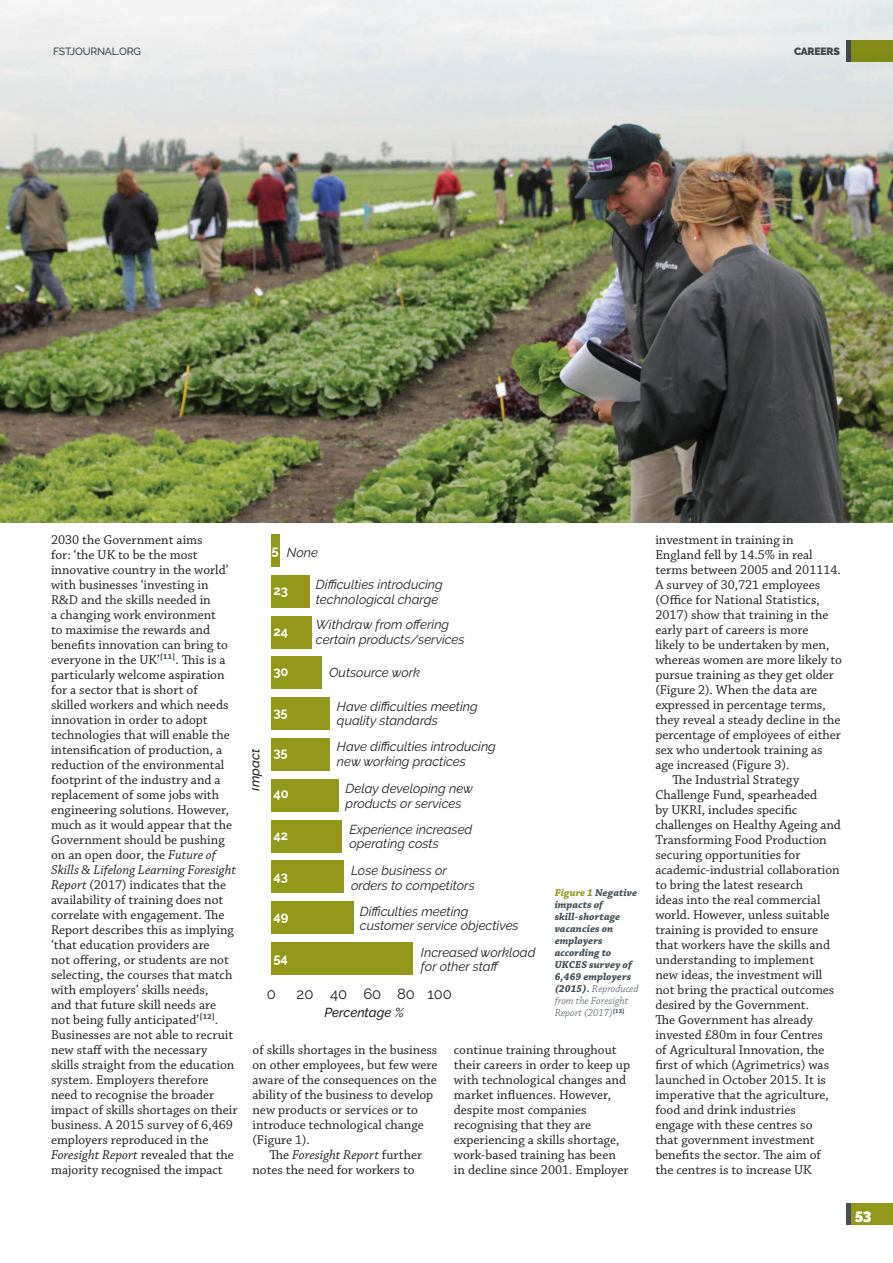
<style>
.page{position:relative;width:893px;height:1263px;background:#fff}
.page>*{position:absolute;margin:0;border:0;box-sizing:border-box;transform-origin:0 0}
.t1{font:900 15px "Raleway";color:#fff}
.t2{font:14.85px "Raleway";color:#231f20}
.Body_serif{font:13.5px/15px "Chaparral Pro";color:#231f20}
.Body_serif_no_indent{font:13.5px/15px "Chaparral Pro";color:#231f20}
.t3{font:italic 12.9px/14.9px "Raleway";color:#231f20}
.t4{font:700 12.9px "Raleway";color:#fff}
.t5{font:italic 500 12.9px "Raleway";color:#231f20}
.Caption_grey{font:10.5px/12px "Chaparral Pro Bold It Capt";color:#445056}
.t6{font:500 10.5px "Raleway";letter-spacing:-.025em;color:#445056}
.t7{font:900 10.5px "Raleway";letter-spacing:-.025em;color:#445056}
.s1{font-style:italic}
.s2{color:#92991a}
.s3{font-family:"Chaparral Pro Light It Capt"}
</style>
<div class="page">
<div style="left:846px;top:1204px;width:47px;height:21px;background:#92991a"></div>
<hr style="left:846px;top:1204px;width:4px;height:21px;background:#445056">
<img style="left:0;top:0;width:893px;height:523px">
<div style="left:271px;top:534px;width:9px;height:33px;background:#92991a"></div>
<div style="left:271px;top:575px;width:39px;height:33px;background:#92991a"></div>
<div style="left:271px;top:616px;width:41px;height:32px;background:#92991a"></div>
<div style="left:271px;top:657px;width:51px;height:32px;background:#92991a"></div>
<div style="left:271px;top:697px;width:59px;height:33px;background:#92991a"></div>
<div style="left:271px;top:738px;width:59px;height:33px;background:#92991a"></div>
<div style="left:271px;top:779px;width:68px;height:33px;background:#92991a"></div>
<div style="left:271px;top:820px;width:71px;height:32px;background:#92991a"></div>
<div style="left:271px;top:860px;width:73px;height:33px;background:#92991a"></div>
<div style="left:271px;top:901px;width:83px;height:33px;background:#92991a"></div>
<div style="left:271px;top:942px;width:142px;height:33px;background:#92991a"></div>
<p class="t6" style="left:53px;top:45px;width:89px">FSTJOURNAL.ORG</p>
<p class="t7" style="left:794px;top:45px;width:47px">CAREERS</p>
<p class="Body_serif_no_indent" style="left:51px;top:533px;width:188px">2030 the Government aims<br>for: ‘the UK to be the most innovative country in the world’ with businesses ‘investing in<br>R&amp;D and the skills needed in<br>a changing work environment<br>to maximise the rewards and benefits innovation can bring to everyone in the UK’<sup>[11]</sup>. This is a particularly welcome aspiration for a sector that is short of<br>skilled workers and which needs innovation in order to adopt technologies that will enable the intensification of production, a reduction of the environmental footprint of the industry and a replacement of some jobs with engineering solutions. However, much as it would appear that the<br>Government should be pushing on an open door, the <span class="s1">Future of<br>Skills &amp; Lifelong Learning Foresight<br>Report</span> (2017) indicates that the availability of training does not correlate with engagement. The<br>Report describes this as implying ‘that education providers are<br>not offering, or students are not selecting, the courses that match with employers’ skills needs,<br>and that future skill needs are not being fully anticipated’<sup>[12]</sup>.<br>Businesses are not able to recruit new staff with the necessary skills straight from the education system. Employers therefore need to recognise the broader impact of skills shortages on their business. A 2015 survey of 6,469 employers reproduced in the<br><span class="s1">Foresight Report</span> revealed that the majority recognised the impact</p>
<p class="t5" style="left:247px;top:790px;width:43px;rotate:-90deg">Impact</p>
<p class="t4" style="left:271px;top:543px;width:9px">5</p>
<p class="t4" style="left:273px;top:583px;width:16px">23</p>
<p class="t3" style="left:316px;top:577px;width:128px">Difficulties introducing technological charge</p>
<p class="t4" style="left:273px;top:624px;width:16px">24</p>
<p class="t3" style="left:316px;top:617px;width:150px">Withdraw from offering certain products/services</p>
<p class="t4" style="left:273px;top:664px;width:17px">30</p>
<p class="t3" style="left:329px;top:665px;width:92px">Outsource work</p>
<p class="t4" style="left:273px;top:705px;width:16px">35</p>
<p class="t3" style="left:337px;top:699px;width:142px">Have difficulties meeting quality standards</p>
<p class="t4" style="left:273px;top:745px;width:16px">35</p>
<p class="t3" style="left:337px;top:739px;width:160px">Have difficulties introducing new working practices</p>
<p class="t4" style="left:273px;top:786px;width:17px">40</p>
<p class="t3" style="left:346px;top:781px;width:129px">Delay developing new products or services</p>
<p class="t4" style="left:273px;top:828px;width:16px">42</p>
<p class="t3" style="left:349px;top:822px;width:125px">Experience increased operating costs</p>
<p class="t4" style="left:273px;top:869px;width:16px">43</p>
<p class="t3" style="left:351px;top:863px;width:125px">Lose business or orders to competitors</p>
<p class="t4" style="left:273px;top:909px;width:17px">49</p>
<p class="t3" style="left:360px;top:903px;width:160px">Difficulties meeting customer service objectives</p>
<p class="t4" style="left:273px;top:951px;width:16px">54</p>
<p class="t3" style="left:421px;top:945px;width:116px">Increased workload for other staff</p>
<p class="t3" style="left:287px;top:545px;width:33px">None</p>
<p class="t2" style="left:267px;top:985px;width:11px">0</p>
<p class="t2" style="left:297px;top:985px;width:157px">20 40 60 80 100</p>
<p class="t5" style="left:324px;top:1005px;width:81px">Percentage %</p>
<p class="Caption_grey" style="left:555px;top:887px;width:85px"><span class="s2">Figure 1</span> Negative impacts of skill-shortage vacancies on employers according to<br>UKCES survey of<br>6,469 employers (2015). <span class="s3">Reproduced from the Foresight<br>Report (2017)</span><sup>[13]</sup></p>
<p class="Body_serif_no_indent" style="left:252px;top:1043px;width:187px">of skills shortages in the business on other employees, but few were aware of the consequences on the ability of the business to develop new products or services or to introduce technological change (Figure 1).</p>
<p class="Body_serif" style="left:252px;top:1148px;width:171px;text-indent:17px">The <span class="s1">Foresight Report</span> further notes the need for workers to</p>
<p class="Body_serif" style="left:454px;top:1043px;width:178px">continue training throughout their careers in order to keep up with technological changes and market influences. However, despite most companies recognising that they are experiencing a skills shortage, work-based training has been in decline since 2001. Employer</p>
<p class="Body_serif" style="left:655px;top:533px;width:188px">investment in training in<br>England fell by 14.5% in real terms between 2005 and 201114.<br>A survey of 30,721 employees (Office for National Statistics,<br>2017) show that training in the early part of careers is more<br>likely to be undertaken by men, whereas women are more likely to pursue training as they get older (Figure 2). When the data are expressed in percentage terms, they reveal a steady decline in the percentage of employees of either sex who undertook training as age increased (Figure 3).</p>
<p class="Body_serif" style="left:655px;top:773px;width:187px;text-indent:17px">The Industrial Strategy<br>Challenge Fund, spearheaded<br>by UKRI, includes specific challenges on Healthy Ageing and<br>Transforming Food Production securing opportunities for academic-industrial collaboration to bring the latest research<br>ideas into the real commercial world. However, unless suitable training is provided to ensure that workers have the skills and understanding to implement<br>new ideas, the investment will not bring the practical outcomes desired by the Government.<br>The Government has already invested £80m in four Centres<br>of Agricultural Innovation, the first of which (Agrimetrics) was launched in October 2015. It is imperative that the agriculture, food and drink industries<br>engage with these centres so<br>that government investment benefits the sector. The aim of the centres is to increase UK</p>
<p class="t1" style="left:855px;top:1205px;width:18px">53</p>
</div>
